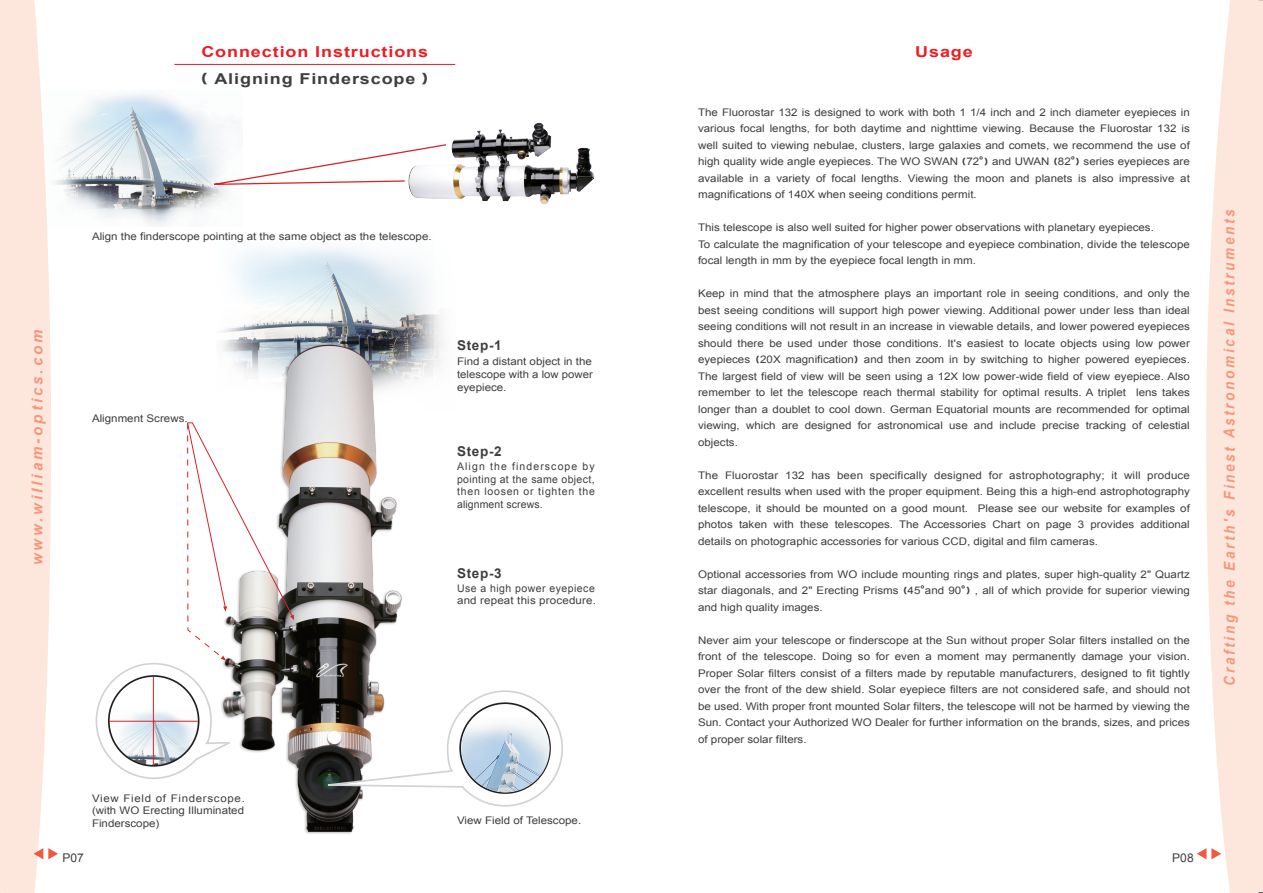
<style>
.page{position:relative;width:1263px;height:893px;background:#fff}
.page>*{position:absolute;margin:0;border:0;box-sizing:border-box;transform-origin:0 0}
.t1{font:700 15px/27px "Arial";letter-spacing:.05em;color:#ee1d23;scale:1.2 1}
.t2{font:italic 700 15px "Arial";letter-spacing:.2em;color:#f6977a;scale:.9 1}
.t3{font:italic 700 15px "Arial";letter-spacing:.2em;color:#f6977a}
.t4{font:700 13.5px "Arial";letter-spacing:.05em;color:#3e3e3f}
.t5{font:12px "Arial";letter-spacing:.01em;color:#3e3e3f}
.t6{font:10.5px/16.5px "Arial";color:#3e3e3f;text-align:justify;scale:1.1 1}
.t7{font:10.5px/12.6px "Arial";color:#3e3e3f;text-align:justify}
.s1{font-family:"Bank Gothic BT";font-weight:500;font-size:21px;color:#3e3e3f}
.s2{color:#3e3e3f}
.s3{font-family:"Bank Gothic BT";font-weight:500;font-size:13.5px}
.s4{font-weight:700}
</style>
<div class="page">
<img style="left:53px;top:93px;width:186px;height:133px">
<img style="left:222px;top:248px;width:221px;height:586px">
<svg style="left:197px;top:143px;width:207px;height:43px"></svg>
<hr style="left:174px;top:64px;width:281px;height:1px;background:#ee1d23">
<svg style="left:95px;top:422px;width:199px;height:358px"></svg>
<svg style="left:302px;top:689px;width:261px;height:118px"></svg>
<img style="left:109px;top:709px;width:90px;height:56px">
<div style="left:108px;top:675px;width:91px;height:92px;border:2px solid #231f20;border-radius:50%"></div>
<img style="left:461px;top:717px;width:89px;height:75px">
<img style="left:404px;top:122px;width:190px;height:83px">
<svg style="left:0;top:0;width:51px;height:893px;background:#fde9df"></svg>
<svg style="left:34px;top:848px;width:24px;height:11px"></svg>
<svg style="left:1206px;top:0;width:57px;height:893px;fill:#fde7dc"></svg>
<svg style="left:1197px;top:848px;width:24px;height:11px"></svg>
<hr style="left:153px;top:677px;width:1px;height:89px;background:#da2128">
<hr style="left:109px;top:721px;width:89px;height:1px;background:#da2128">
<h1 class="t1" style="left:200px;top:39px;width:192px">Connection Instructions <span class="s1">(</span> <span class="s2">Aligning Finderscope</span> <span class="s1">)</span></h1>
<h1 class="t3" style="left:28px;top:565px;width:237px;rotate:-90deg">www.william-optics.com</h1>
<p class="t6" style="left:92px;top:228px;width:310px">Align the finderscope pointing at the same object as the telescope.</p>
<p class="t6" style="left:92px;top:411px;width:88px">Alignment Screws.</p>
<p class="t4" style="left:457px;top:337px;width:46px">Step-1</p>
<p class="t6" style="left:457px;top:355px;width:125px;line-height:12.6px">Find a distant object in the telescope with a low power eyepiece.</p>
<p class="t4" style="left:457px;top:442px;width:46px">Step-2</p>
<p class="t7" style="left:457px;top:460px;width:139px">Align the finderscope by pointing at the same object, then loosen or tighten the alignment screws.</p>
<p class="t4" style="left:457px;top:565px;width:46px">Step-3</p>
<p class="t7" style="left:457px;top:582px;width:140px">Use a high power eyepiece and repeat this procedure.</p>
<p class="t6" style="left:92px;top:792px;width:141px;line-height:12.6px">View Field of Finderscope. (with WO Erecting Illuminated Finderscope)</p>
<p class="t5" style="left:62px;top:850px;width:23px">P07</p>
<p class="t6" style="left:457px;top:812px;width:114px">View Field of Telescope.</p>
<h1 class="t1" style="left:915px;top:39px;width:50px">Usage</h1>
<p class="t6" style="left:698px;top:104px;width:449px">The Fluorostar 132 is designed to work with both 1 1/4 inch and 2 inch diameter eyepieces in various focal lengths, for both daytime and nighttime viewing. Because the Fluorostar 132 is well suited to viewing nebulae, clusters, large galaxies and comets, we recommend the use of high quality wide angle eyepieces. The WO SWAN <span class="s3">(</span>72<span class="s4">°</span><span class="s3">)</span> and UWAN <span class="s3">(</span>82<span class="s4">°</span><span class="s3">)</span> series eyepieces are available in a variety of focal lengths. Viewing the moon and planets is also impressive at magnifications of 140X when seeing conditions permit.</p>
<p class="t6" style="left:698px;top:219px;width:448px;text-align:left">This telescope is also well suited for higher power observations with planetary eyepieces.<br>To calculate the magnification of your telescope and eyepiece combination, divide the telescope focal length in mm by the eyepiece focal length in mm.</p>
<p class="t6" style="left:698px;top:285px;width:449px">Keep in mind that the atmosphere plays an important role in seeing conditions, and only the best seeing conditions will support high power viewing. Additional power under less than ideal seeing conditions will not result in an increase in viewable details, and lower powered eyepieces should there be used under those conditions. It's easiest to locate objects using low power eyepieces <span class="s3">(</span>20X magnification<span class="s3">)</span> and then zoom in by switching to higher powered eyepieces.<br>The largest field of view will be seen using a 12X low power-wide field of view eyepiece. Also remember to let the telescope reach thermal stability for optimal results. A triplet lens takes longer than a doublet to cool down. German Equatorial mounts are recommended for optimal viewing, which are designed for astronomical use and include precise tracking of celestial objects.</p>
<p class="t6" style="left:698px;top:467px;width:449px">The Fluorostar 132 has been specifically designed for astrophotography; it will produce excellent results when used with the proper equipment. Being this a high-end astrophotography telescope, it should be mounted on a good mount. Please see our website for examples of photos taken with these telescopes. The Accessories Chart on page 3 provides additional details on photographic accessories for various CCD, digital and film cameras.</p>
<p class="t6" style="left:698px;top:566px;width:449px">Optional accessories from WO include mounting rings and plates, super high-quality 2" Quartz star diagonals, and 2" Erecting Prisms <span class="s3">(</span>45<span class="s4">°</span>and 90<span class="s4">°</span><span class="s3">)</span> , all of which provide for superior viewing and high quality images.</p>
<p class="t6" style="left:698px;top:632px;width:449px">Never aim your telescope or finderscope at the Sun without proper Solar filters installed on the front of the telescope. Doing so for even a moment may permanently damage your vision.<br>Proper Solar filters consist of a filters made by reputable manufacturers, designed to fit tightly over the front of the dew shield. Solar eyepiece filters are not considered safe, and should not be used. With proper front mounted Solar filters, the telescope will not be harmed by viewing the Sun. Contact your Authorized WO Dealer for further information on the brands, sizes, and prices of proper solar filters.</p>
<h1 class="t2" style="left:1220px;top:686px;width:531px;rotate:-90deg">Crafting the Earth's Finest Astronomical Instruments</h1>
<p class="t5" style="left:1172px;top:850px;width:23px">P08</p>
</div>
